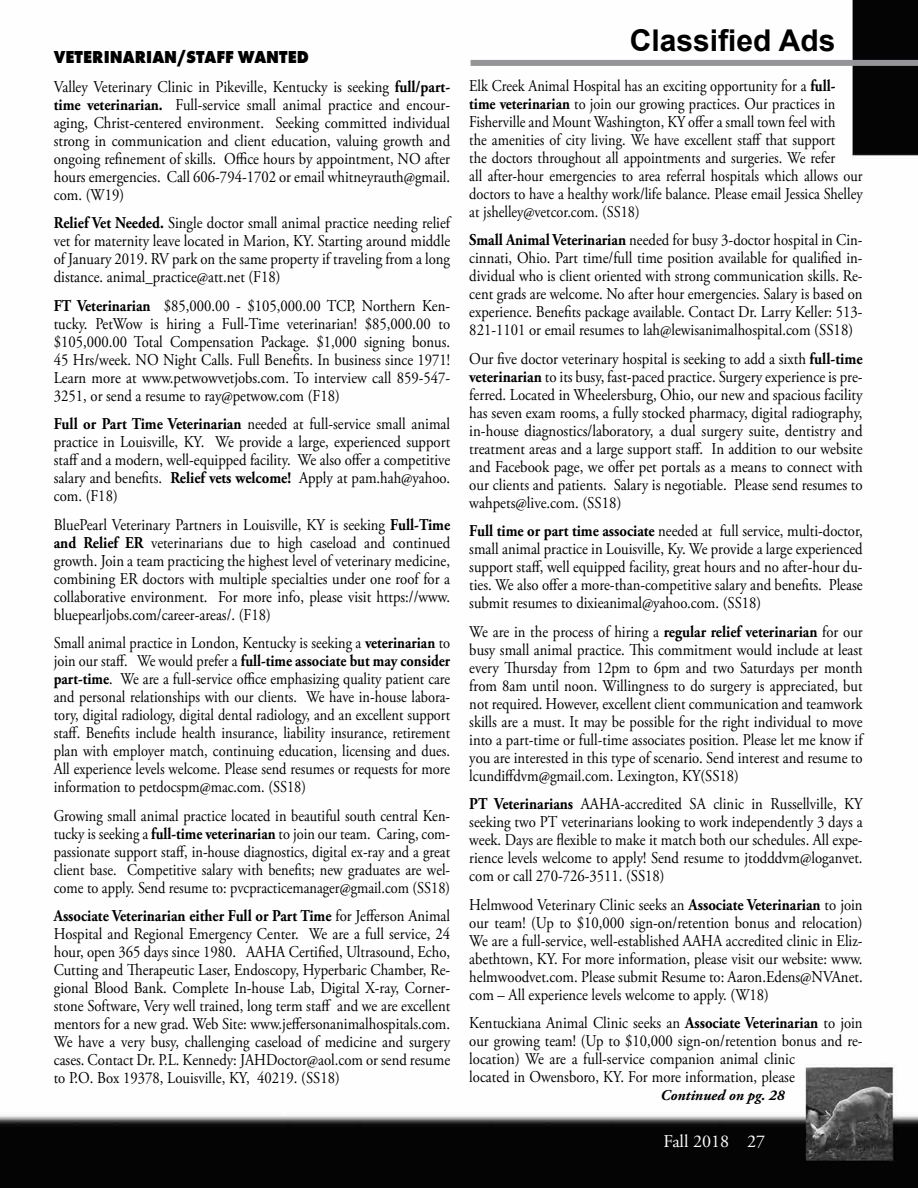
<style>
.page{position:relative;width:918px;height:1188px;background:#fff}
.page>*{position:absolute;margin:0;border:0;box-sizing:border-box;transform-origin:0 0}
.t1{font:700 30px "Arial";color:#000}
.t2{font:800 18px "Futura T";color:#000;scale:.9 1}
.t3{font:18px "Adobe Garamond Pro";color:#fff}
.t4{font:16.5px/18px "Adobe Garamond Pro";color:#000;text-align:justify;scale:.89 1}
.t5{font:16.5px/18px "Adobe Garamond Pro";color:#000;text-align:justify;scale:.87 1}
.t6{font:16.5px/18px "Adobe Garamond Pro";color:#000;text-align:justify;scale:.9 1}
.t7{font:italic 700 15px "Adobe Garamond Pro";color:#000}
.s1{font-weight:700}
</style>
<div class="page">
<img style="left:0;top:0;width:918px;height:1188px">
<div style="left:471px;top:60px;width:447px;height:6px;background:#939598"></div>
<p class="t2" style="left:54px;top:46px;width:285px">VETERINARIAN/STAFF WANTED</p>
<p class="t4" style="left:54px;top:78px;width:447px">Valley Veterinary Clinic in Pikeville, Kentucky is seeking <span class="s1">full/part&shy;time veterinarian.</span> Full-service small animal practice and encour&shy;aging, Christ-centered environment. Seeking committed individual strong in communication and client education, valuing growth and ongoing refinement of skills. Office hours by appointment, NO after hours emergencies. Call 606-794-1702 or email whitneyrauth@gmail. com. (W19)</p>
<p class="t4" style="left:54px;top:215px;width:447px"><span class="s1">Relief Vet Needed.</span> Single doctor small animal practice needing relief vet for maternity leave located in Marion, KY. Starting around middle of January 2019. RV park on the same property if traveling from a long distance. animal_practice@att.net (F18)</p>
<p class="t4" style="left:54px;top:297px;width:447px"><span class="s1">FT Veterinarian</span> $85,000.00 - $105,000.00 TCP, Northern Ken&shy;tucky. PetWow is hiring a Full-Time veterinarian! $85,000.00 to $105,000.00 Total Compensation Package. $1,000 signing bonus.<br>45 Hrs/week. NO Night Calls. Full Benefits. In business since 1971!<br>Learn more at www.petwowvetjobs.com. To interview call 859-547- 3251, or send a resume to ray@petwow.com (F18)</p>
<p class="t4" style="left:54px;top:416px;width:447px"><span class="s1">Full or Part Time Veterinarian</span> needed at full-service small animal practice in Louisville, KY. We provide a large, experienced support staff and a modern, well-equipped facility. We also offer a competitive salary and benefits. <span class="s1">Relief vets welcome!</span> Apply at pam.hah@yahoo. com. (F18)</p>
<p class="t4" style="left:54px;top:516px;width:447px">BluePearl Veterinary Partners in Louisville, KY is seeking <span class="s1">Full-Time and Relief ER</span> veterinarians due to high caseload and continued growth. Join a team practicing the highest level of veterinary medicine, combining ER doctors with multiple specialties under one roof for a collaborative environment. For more info, please visit https://www. bluepearljobs.com/career-areas/. (F18)</p>
<p class="t5" style="left:54px;top:635px;width:457px">Small animal practice in London, Kentucky is seeking a <span class="s1">veterinarian</span> to join our staff. We would prefer a <span class="s1">full-time associate but may consider part-time</span>. We are a full-service office emphasizing quality patient care and personal relationships with our clients. We have in-house labora&shy;tory, digital radiology, digital dental radiology, and an excellent support staff. Benefits include health insurance, liability insurance, retirement plan with employer match, continuing education, licensing and dues.<br>All experience levels welcome. Please send resumes or requests for more information to petdocspm@mac.com. (SS18)</p>
<p class="t5" style="left:54px;top:807px;width:457px">Growing small animal practice located in beautiful south central Ken&shy;tucky is seeking a <span class="s1">full-time veterinarian</span> to join our team. Caring, com&shy;passionate support staff, in-house diagnostics, digital ex-ray and a great client base. Competitive salary with benefits; new graduates are wel&shy;come to apply. Send resume to: pvcpracticemanager@gmail.com (SS18)</p>
<p class="t4" style="left:54px;top:908px;width:447px"><span class="s1">Associate Veterinarian either Full or Part Time</span> for Jefferson Animal Hospital and Regional Emergency Center. We are a full service, 24 hour, open 365 days since 1980. AAHA Certified, Ultrasound, Echo, Cutting and Therapeutic Laser, Endoscopy, Hyperbaric Chamber, Re&shy;gional Blood Bank. Complete In-house Lab, Digital X-ray, Corner&shy;stone Software, Very well trained, long term staff and we are excellent mentors for a new grad. Web Site: www.jeffersonanimalhospitals.com.<br>We have a very busy, challenging caseload of medicine and surgery cases. Contact Dr. P.L. Kennedy: JAHDoctor@aol.com or send resume to P.O. Box 19378, Louisville, KY, 40219. (SS18)</p>
<h1 class="t1" style="left:630px;top:21px;width:207px">Classified Ads</h1>
<p class="t5" style="left:469px;top:77px;width:454px;text-align:left">Elk Creek Animal Hospital has an exciting opportunity for a <span class="s1">full&shy;time veterinarian</span> to join our growing practices. Our practices in Fisherville and Mount Washington, KY offer a small town feel with<br>the amenities of city living. We have excellent staff that support<br>the doctors throughout all appointments and surgeries. We refer<br>all after-hour emergencies to area referral hospitals which allows our doctors to have a healthy work/life balance. Please email Jessica Shelley at jshelley@vetcor.com. (SS18)</p>
<p class="t4" style="left:469px;top:232px;width:443px"><span class="s1">Small Animal Veterinarian</span> needed for busy 3-doctor hospital in Cin&shy;cinnati, Ohio. Part time/full time position available for qualified in&shy;dividual who is client oriented with strong communication skills. Re&shy;cent grads are welcome. No after hour emergencies. Salary is based on experience. Benefits package available. Contact Dr. Larry Keller: 513- 821-1101 or email resumes to lah@lewisanimalhospital.com (SS18)</p>
<p class="t6" style="left:469px;top:350px;width:439px">Our five doctor veterinary hospital is seeking to add a sixth <span class="s1">full-time veterinarian</span> to its busy, fast-paced practice. Surgery experience is pre&shy;ferred. Located in Wheelersburg, Ohio, our new and spacious facility has seven exam rooms, a fully stocked pharmacy, digital radiography, in-house diagnostics/laboratory, a dual surgery suite, dentistry and treatment areas and a large support staff. In addition to our website and Facebook page, we offer pet portals as a means to connect with our clients and patients. Salary is negotiable. Please send resumes to wahpets@live.com. (SS18)</p>
<p class="t4" style="left:469px;top:523px;width:444px"><span class="s1">Full time or part time associate</span> needed at full service, multi-doctor, small animal practice in Louisville, Ky. We provide a large experienced support staff, well equipped facility, great hours and no after-hour du&shy;ties. We also offer a more-than-competitive salary and benefits. Please submit resumes to dixieanimal@yahoo.com. (SS18)</p>
<p class="t4" style="left:469px;top:623px;width:444px">We are in the process of hiring a <span class="s1">regular relief veterinarian</span> for our busy small animal practice. This commitment would include at least every Thursday from 12pm to 6pm and two Saturdays per month from 8am until noon. Willingness to do surgery is appreciated, but not required. However, excellent client communication and teamwork skills are a must. It may be possible for the right individual to move into a part-time or full-time associates position. Please let me know if you are interested in this type of scenario. Send interest and resume to lcundiffdvm@gmail.com. Lexington, KY(SS18)</p>
<p class="t4" style="left:469px;top:796px;width:443px"><span class="s1">PT Veterinarians</span> AAHA-accredited SA clinic in Russellville, KY seeking two PT veterinarians looking to work independently 3 days a week. Days are flexible to make it match both our schedules. All expe&shy;rience levels welcome to apply! Send resume to jtodddvm@loganvet. com or call 270-726-3511. (SS18)</p>
<p class="t4" style="left:469px;top:896px;width:443px">Helmwood Veterinary Clinic seeks an <span class="s1">Associate Veterinarian</span> to join our team! (Up to $10,000 sign-on/retention bonus and relocation)<br>We are a full-service, well-established AAHA accredited clinic in Eliz&shy;abethtown, KY. For more information, please visit our website: www. helmwoodvet.com. Please submit Resume to: Aaron.Edens@NVAnet. com – All experience levels welcome to apply. (W18)</p>
<p class="t4" style="left:469px;top:1015px;width:443px;text-align:left">Kentuckiana Animal Clinic seeks an <span class="s1">Associate Veterinarian</span> to join our growing team! (Up to $10,000 sign-on/retention bonus and re&shy;location) We are a full-service companion animal clinic<br>located in Owensboro, KY. For more information, please</p>
<p class="t7" style="left:661px;top:1087px;width:125px">Continued on pg. 28</p>
<p class="t3" style="left:664px;top:1131px;width:103px">Fall 2018 27</p>
</div>
